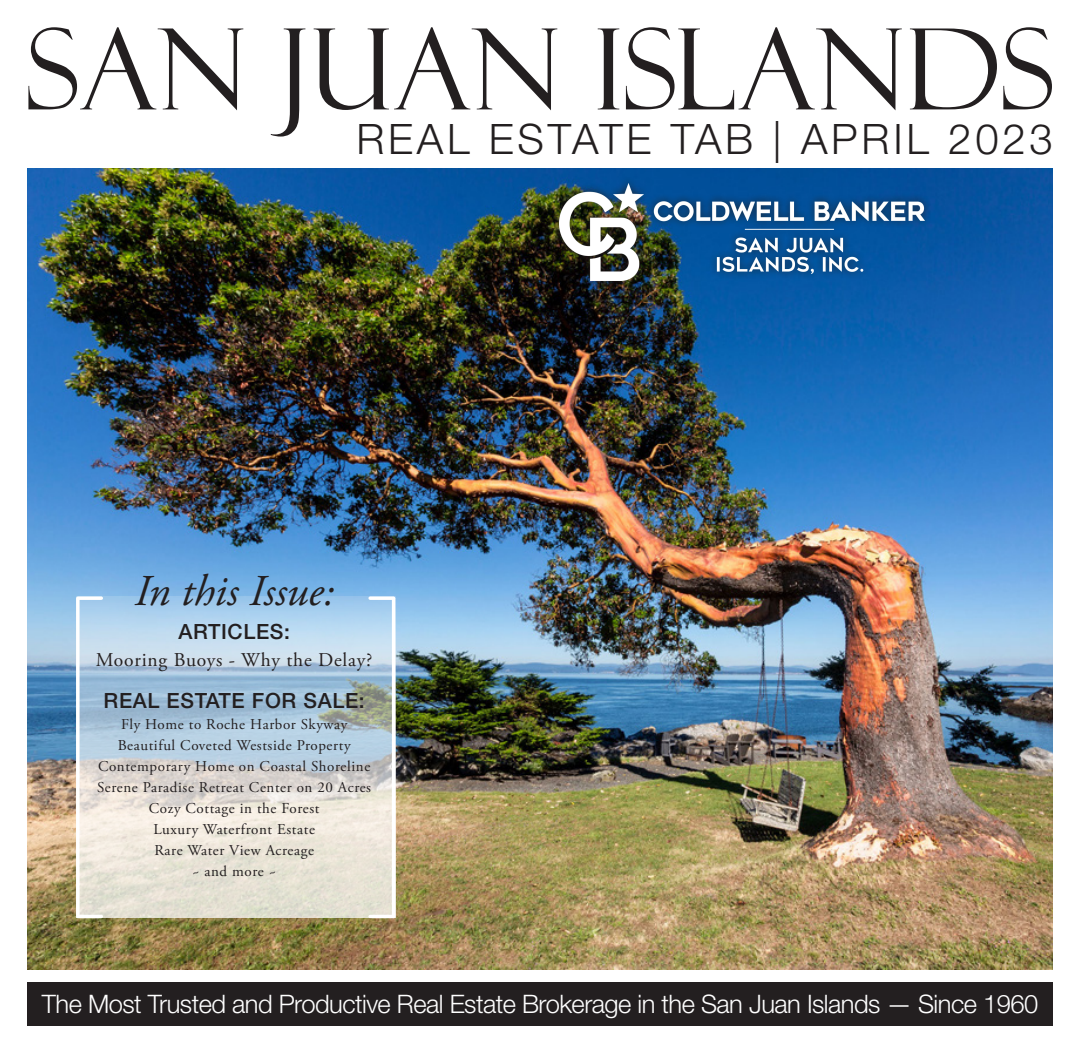
<style>
.page{position:relative;width:1080px;height:1053px;background:#fff}
.page>*{position:absolute;margin:0;border:0;box-sizing:border-box;transform-origin:0 0}
.t1{font:112.5px "Felix Titling";color:#231f20}
.t2{font:italic 43.95px "Adobe Garamond Pro";color:#231f20}
.t3{font:300 42px "Helvetica Neue LT Std";letter-spacing:.09em;color:#231f20}
.t4{font:300 25.5px "Helvetica Neue LT Std";letter-spacing:-.02em;color:#fff}
.t5{font:500 21px "Helvetica Neue LT Std";letter-spacing:.03em;color:#231f20}
.t6{font:19.5px "Adobe Garamond Pro";letter-spacing:.04em;color:#231f20}
.t7{font:15px "Adobe Garamond Pro";letter-spacing:.04em;color:#231f20}
</style>
<div class="page">
<div style="left:27px;top:983px;width:1026px;height:43px;background:#231f20"></div>
<img style="left:27px;top:168px;width:1026px;height:801px">
<div style="left:551px;top:176px;width:381px;height:113px;background:#231f20;opacity:.75"></div>
<img style="left:559px;top:183px;width:366px;height:98px">
<svg style="left:76px;top:597px;width:319px;height:321px;background:#cad6dc"></svg>
<svg style="left:76px;top:598px;width:4px;height:318px"></svg>
<svg style="left:78px;top:596px;width:23px;height:4px"></svg>
<hr style="left:78px;top:915px;width:23px;height:3px;background:#fff">
<hr style="left:392px;top:598px;width:3px;height:318px;background:#fff">
<hr style="left:370px;top:915px;width:24px;height:3px;background:#fff">
<svg style="left:370px;top:596px;width:24px;height:4px"></svg>
<p class="t1" style="left:26px;top:5px;width:1030px">SAN JUAN ISLANDS</p>
<p class="t3" style="left:356px;top:113px;width:698px">REAL ESTATE TAB | APRIL 2023</p>
<p class="t2" style="left:134px;top:565px;width:202px">In this Issue:</p>
<p class="t5" style="left:178px;top:619px;width:113px">ARTICLES:</p>
<p class="t6" style="left:96px;top:649px;width:278px">Mooring Buoys - Why the Delay?</p>
<p class="t5" style="left:104px;top:688px;width:263px">REAL ESTATE FOR SALE:</p>
<p class="t7" style="left:121px;top:716px;width:228px">Fly Home to Roche Harbor Skyway</p>
<p class="t7" style="left:118px;top:737px;width:234px">Beautiful Coveted Westside Property</p>
<p class="t7" style="left:98px;top:758px;width:274px">Contemporary Home on Coastal Shoreline</p>
<p class="t7" style="left:97px;top:779px;width:275px">Serene Paradise Retreat Center on 20 Acres</p>
<p class="t7" style="left:149px;top:800px;width:172px">Cozy Cottage in the Forest</p>
<p class="t7" style="left:153px;top:821px;width:163px">Luxury Waterfront Estate</p>
<p class="t7" style="left:154px;top:842px;width:161px">Rare Water View Acreage</p>
<p class="t7" style="left:192px;top:863px;width:86px">~ and more ~</p>
<p class="t4" style="left:42px;top:989px;width:998px">The Most Trusted and Productive Real Estate Brokerage in the San Juan Islands — Since 1960</p>
</div>
